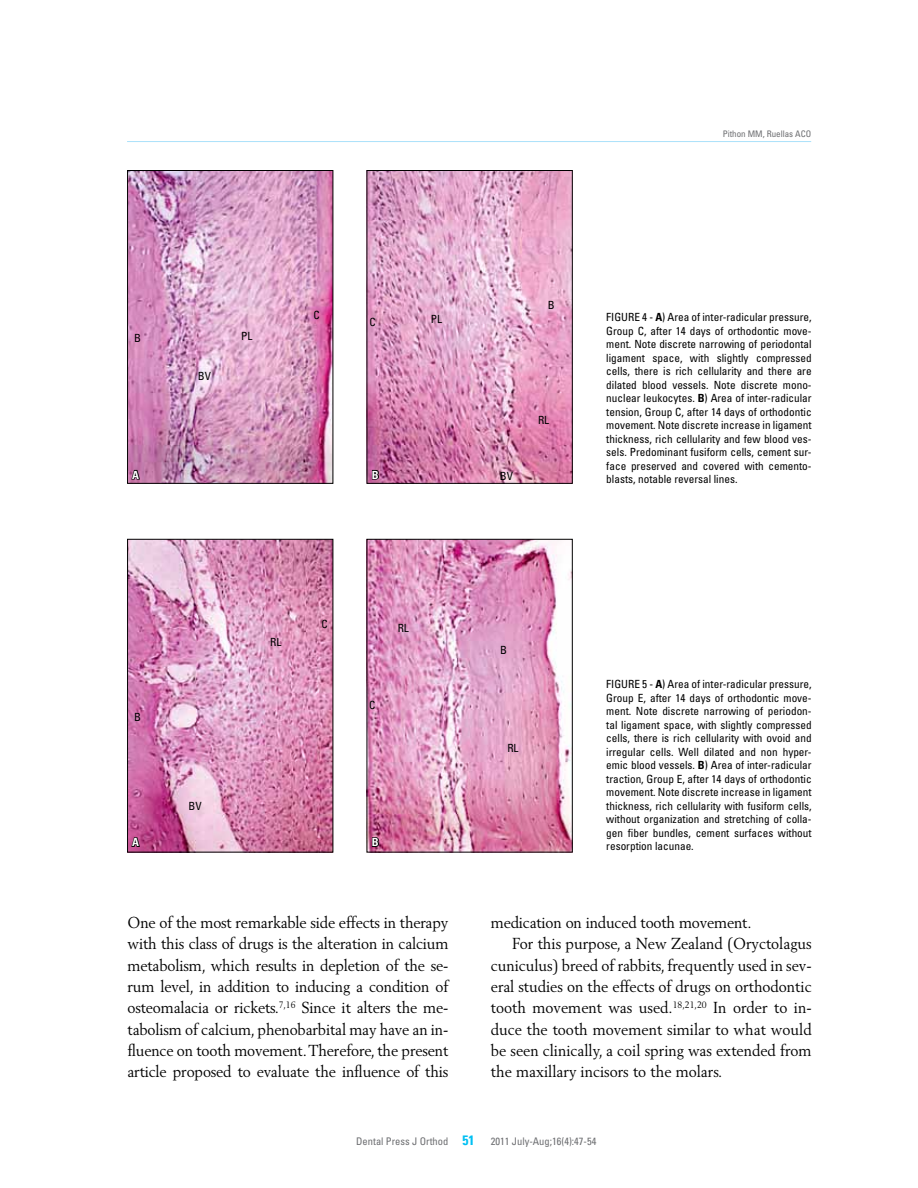
<style>
.page{position:relative;width:918px;height:1188px;background:#fff}
.page>*{position:absolute;margin:0;border:0;box-sizing:border-box;transform-origin:0 0}
.t1{font:15.75px/21.3px "Berling";color:#000;text-align:justify;scale:.95 1}
.t2{font:condensed 11.25px/13.5px "Univers";color:#000;text-align:justify}
.t3{font:700 condensed 11.25px "Univers";color:#fff}
.t4{font:condensed 10.5px "Univers";color:#6d6e71}
.t5{font:condensed 9px "Univers";color:#6d6e71}
.s1{font-weight:700}
.s2{font-weight:700;font-size:13.5px;color:#00c0f3}
</style>
<div class="page">
<hr style="left:127px;top:141px;width:684px;height:1px;background:#abe1fa">
<img style="left:129px;top:172px;width:202px;height:310px">
<div style="left:127px;top:170px;width:206px;height:314px;border:1px solid #000"></div>
<img style="left:129px;top:541px;width:202px;height:310px">
<div style="left:127px;top:539px;width:206px;height:314px;border:1px solid #000"></div>
<img style="left:369px;top:172px;width:202px;height:310px">
<div style="left:367px;top:170px;width:206px;height:314px;border:1px solid #000"></div>
<img style="left:369px;top:541px;width:202px;height:310px">
<div style="left:367px;top:539px;width:206px;height:314px;border:1px solid #000"></div>
<svg style="left:130px;top:458px;width:11px;height:23px"></svg>
<svg style="left:130px;top:826px;width:11px;height:22px"></svg>
<svg style="left:371px;top:469px;width:9px;height:11px"></svg>
<svg style="left:371px;top:836px;width:9px;height:12px"></svg>
<p class="t5" style="left:723px;top:128px;width:90px">Pithon MM, Ruellas ACO</p>
<p class="t2" style="left:134px;top:331px;width:8px">B</p>
<p class="t3" style="left:132px;top:468px;width:8px">A</p>
<p class="t2" style="left:198px;top:370px;width:15px">BV</p>
<p class="t2" style="left:241px;top:329px;width:13px">PL</p>
<p class="t2" style="left:314px;top:308px;width:8px">C</p>
<p class="t2" style="left:369px;top:315px;width:8px">C</p>
<p class="t2" style="left:431px;top:312px;width:13px">PL</p>
<p class="t3" style="left:372px;top:468px;width:8px">B</p>
<p class="t2" style="left:548px;top:298px;width:8px">B</p>
<p class="t2" style="left:500px;top:470px;width:15px">BV</p>
<p class="t2" style="left:538px;top:413px;width:13px">RL</p>
<p class="t2" style="left:606px;top:310px;width:207px">FigurE 4 - <span class="s1">A</span>) Area of inter-radicular pressure, Group C, after 14 days of orthodontic move&shy;ment. Note discrete narrowing of periodontal ligament space, with slightly compressed cells, there is rich cellularity and there are dilated blood vessels. Note discrete mono&shy;nuclear leukocytes. <span class="s1">B</span>) Area of inter-radicular tension, Group C, after 14 days of orthodontic movement. Note discrete increase in ligament thickness, rich cellularity and few blood ves&shy;sels. Predominant fusiform cells, cement sur&shy;face preserved and covered with cemento&shy;blasts, notable reversal lines.</p>
<p class="t2" style="left:321px;top:618px;width:8px">C</p>
<p class="t2" style="left:398px;top:621px;width:13px">RL</p>
<p class="t2" style="left:270px;top:635px;width:13px">RL</p>
<p class="t2" style="left:500px;top:643px;width:8px">B</p>
<p class="t2" style="left:134px;top:710px;width:8px">B</p>
<p class="t3" style="left:132px;top:835px;width:8px">A</p>
<p class="t2" style="left:189px;top:799px;width:15px">BV</p>
<p class="t2" style="left:369px;top:698px;width:8px">C</p>
<p class="t3" style="left:372px;top:835px;width:8px">B</p>
<p class="t2" style="left:507px;top:741px;width:13px">RL</p>
<p class="t2" style="left:606px;top:677px;width:207px">FigurE 5 - <span class="s1">A</span>) Area of inter-radicular pressure, Group E, after 14 days of orthodontic move&shy;ment. Note discrete narrowing of periodon&shy;tal ligament space, with slightly compressed cells, there is rich cellularity with ovoid and irregular cells. Well dilated and non hyper&shy;emic blood vessels. <span class="s1">B</span>) Area of inter-radicular traction, Group E, after 14 days of orthodontic movement. Note discrete increase in ligament thickness, rich cellularity with fusiform cells, without organization and stretching of colla&shy;gen fiber bundles, cement surfaces without resorption lacunae.</p>
<p class="t1" style="left:128px;top:912px;width:339px">One of the most remarkable side effects in therapy with this class of drugs is the alteration in calcium metabolism, which results in depletion of the se&shy;rum level, in addition to inducing a condition of osteomalacia or rickets.<sup>7,16</sup> Since it alters the me&shy;tabolism of calcium, phenobarbital may have an in&shy;fluence on tooth movement. Therefore, the present article proposed to evaluate the influence of this</p>
<h1 class="t1" style="left:491px;top:912px;width:276px">medication on induced tooth movement.</h1>
<h1 class="t1" style="left:512px;top:933px;width:317px">For this purpose, a New Zealand (Oryctolagus</h1>
<h1 class="t1" style="left:491px;top:954px;width:339px">cuniculus) breed of rabbits, frequently used in sev-</h1>
<h1 class="t1" style="left:491px;top:976px;width:339px">eral studies on the effects of drugs on orthodontic</h1>
<h1 class="t1" style="left:491px;top:997px;width:339px">tooth movement was used.<sup>18,21,20</sup> In order to in-</h1>
<h1 class="t1" style="left:491px;top:1018px;width:339px">duce the tooth movement similar to what would</h1>
<h1 class="t1" style="left:491px;top:1040px;width:339px">be seen clinically, a coil spring was extended from</h1>
<h1 class="t1" style="left:491px;top:1061px;width:245px">the maxillary incisors to the molars.</h1>
<p class="t4" style="left:356px;top:1134px;width:242px">Dental Press J Orthod <span class="s2">51</span> 2011 July-Aug;16(4):47-54</p>
</div>
